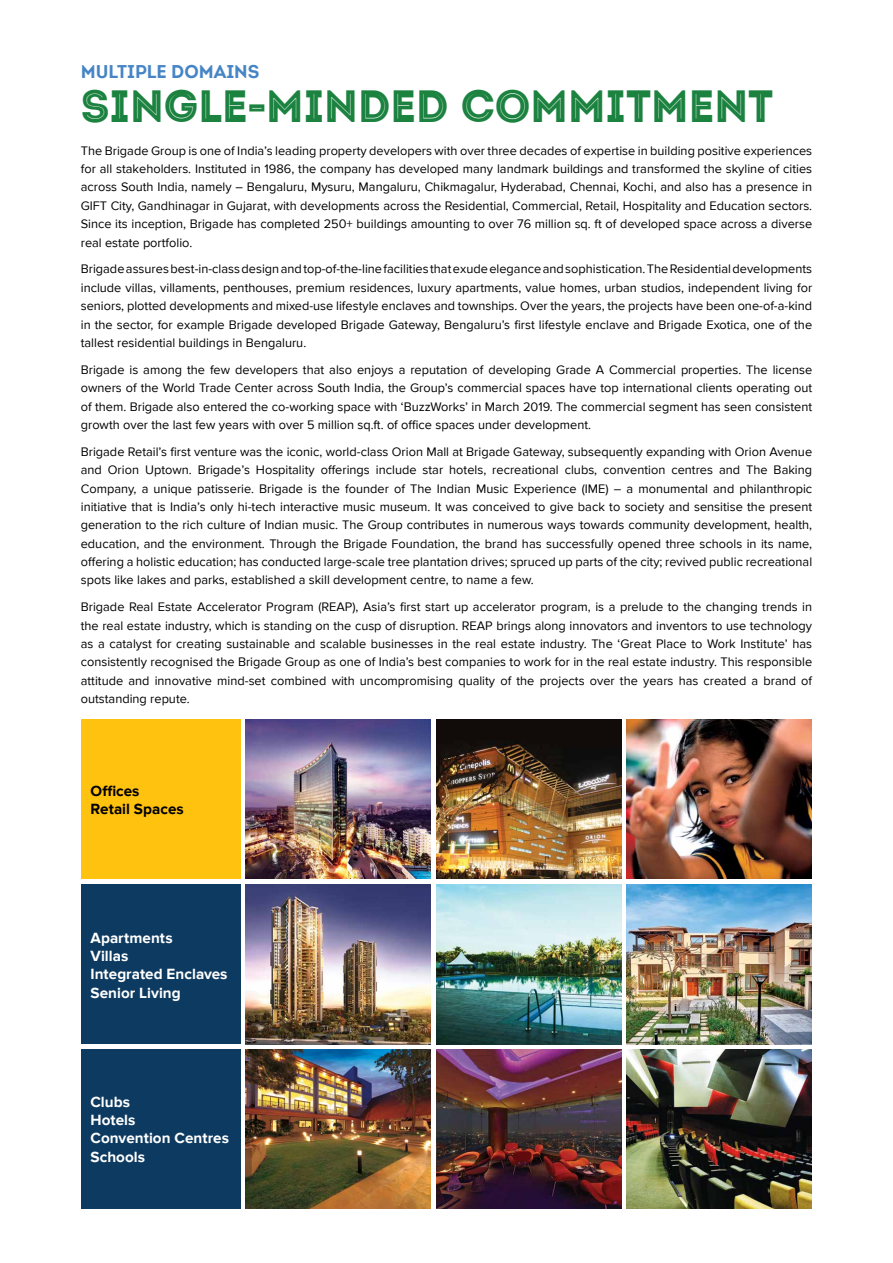
<style>
.page{position:relative;width:893px;height:1263px;background:#fff}
.page>*{position:absolute;margin:0;border:0;box-sizing:border-box;transform-origin:0 0}
.t1{font:45px "Intro Black Inline Caps";color:#1b8240}
.t2{font:700 18px "Intro";color:#4685c5}
.t3{font:700 15.3px/18.3px "Proxima Nova";letter-spacing:.005em;color:#fff}
.t4{font:700 15.3px/18.3px "Proxima Nova";letter-spacing:.005em;color:#000}
.t5{font:12.75px/18.3px "Proxima Nova";color:#000;text-align:justify}
</style>
<div class="page">
<img style="left:436px;top:719px;width:185px;height:160px">
<img style="left:246px;top:719px;width:185px;height:160px">
<img style="left:627px;top:719px;width:185px;height:160px">
<div style="left:81px;top:719px;width:160px;height:160px;background:#ffc20e"></div>
<img style="left:627px;top:884px;width:185px;height:160px">
<img style="left:436px;top:884px;width:185px;height:160px">
<img style="left:246px;top:1049px;width:185px;height:160px">
<img style="left:436px;top:1049px;width:185px;height:160px">
<img style="left:627px;top:1049px;width:185px;height:160px">
<div style="left:81px;top:1049px;width:160px;height:160px;background:#0d3a60"></div>
<img style="left:246px;top:884px;width:185px;height:160px">
<div style="left:81px;top:884px;width:160px;height:160px;background:#0d3a60"></div>
<h2 class="t2" style="left:81px;top:60px;width:180px">MULTIPLE DOMAINS</h2>
<h1 class="t1" style="left:81px;top:77px;width:694px">SINGLE-MINDED COMMITMENT</h1>
<p class="t5" style="left:81px;top:141px;width:733px">The Brigade Group is one of India’s leading property developers with over three decades of expertise in building positive experiences for all stakeholders. Instituted in 1986, the company has developed many landmark buildings and transformed the skyline of cities across South India, namely – Bengaluru, Mysuru, Mangaluru, Chikmagalur, Hyderabad, Chennai, Kochi, and also has a presence in GIFT City, Gandhinagar in Gujarat, with developments across the Residential, Commercial, Retail, Hospitality and Education sectors.<br>Since its inception, Brigade has completed 250+ buildings amounting to over 76 million sq. ft of developed space across a diverse real estate portfolio.</p>
<p class="t5" style="left:81px;top:260px;width:733px">Brigade assures best-in-class design and top-of-the-line facilities that exude elegance and sophistication. The Residential developments include villas, villaments, penthouses, premium residences, luxury apartments, value homes, urban studios, independent living for seniors, plotted developments and mixed-use lifestyle enclaves and townships. Over the years, the projects have been one-of-a-kind in the sector, for example Brigade developed Brigade Gateway, Bengaluru’s first lifestyle enclave and Brigade Exotica, one of the tallest residential buildings in Bengaluru.</p>
<p class="t5" style="left:81px;top:361px;width:733px">Brigade is among the few developers that also enjoys a reputation of developing Grade A Commercial properties. The license owners of the World Trade Center across South India, the Group’s commercial spaces have top international clients operating out of them. Brigade also entered the co-working space with ‘BuzzWorks’ in March 2019. The commercial segment has seen consistent growth over the last few years with over 5 million sq.ft. of office spaces under development.</p>
<p class="t5" style="left:81px;top:443px;width:733px">Brigade Retail’s first venture was the iconic, world-class Orion Mall at Brigade Gateway, subsequently expanding with Orion Avenue and Orion Uptown. Brigade’s Hospitality offerings include star hotels, recreational clubs, convention centres and The Baking Company, a unique patisserie. Brigade is the founder of The Indian Music Experience (IME) – a monumental and philanthropic initiative that is India’s only hi-tech interactive music museum. It was conceived to give back to society and sensitise the present generation to the rich culture of Indian music. The Group contributes in numerous ways towards community development, health, education, and the environment. Through the Brigade Foundation, the brand has successfully opened three schools in its name, offering a holistic education; has conducted large-scale tree plantation drives; spruced up parts of the city; revived public recreational spots like lakes and parks, established a skill development centre, to name a few.</p>
<p class="t5" style="left:81px;top:598px;width:733px">Brigade Real Estate Accelerator Program (REAP), Asia’s first start up accelerator program, is a prelude to the changing trends in the real estate industry, which is standing on the cusp of disruption. REAP brings along innovators and inventors to use technology as a catalyst for creating sustainable and scalable businesses in the real estate industry. The ‘Great Place to Work Institute’ has consistently recognised the Brigade Group as one of India’s best companies to work for in the real estate industry. This responsible attitude and innovative mind-set combined with uncompromising quality of the projects over the years has created a brand of outstanding repute.</p>
<p class="t4" style="left:90px;top:782px;width:95px">Offices<br>Retail Spaces</p>
<p class="t3" style="left:90px;top:929px;width:139px">Apartments<br>Villas<br>Integrated Enclaves<br>Senior Living</p>
<p class="t3" style="left:90px;top:1093px;width:140px">Clubs<br>Hotels<br>Convention Centres<br>Schools</p>
</div>
